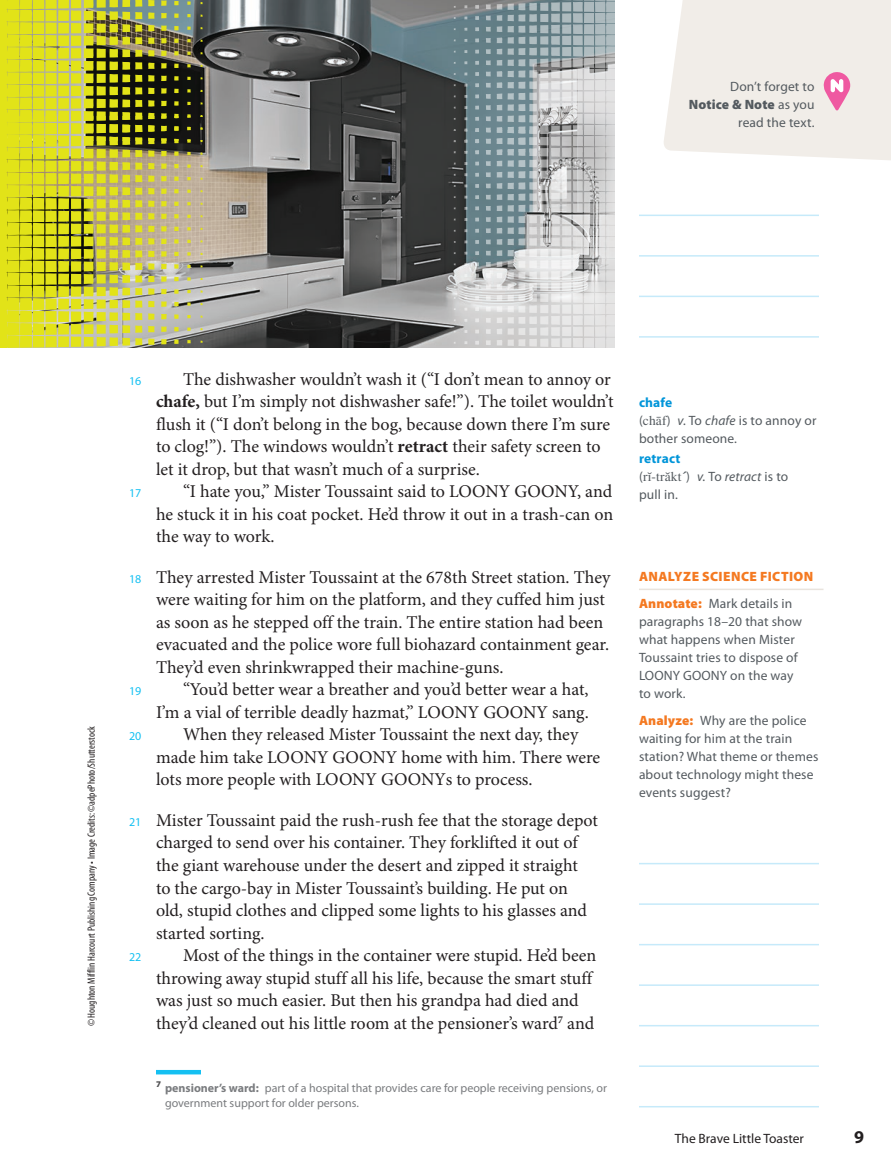
<style>
.page{position:relative;width:891px;height:1175px;background:#fff}
.page>*{position:absolute;margin:0;border:0;box-sizing:border-box;transform-origin:0 0}
.t1{font:18px/22.5px "Minion Pro";letter-spacing:-.005em;color:#231f20}
.t2{font:700 18px "Myriad Pro";color:#231f20}
.t3{font:13.5px/18px "Myriad Pro";letter-spacing:.01em;color:#545a5f}
.t4{font:900 13.5px/27px "Myriad Pro";letter-spacing:.03em;color:#f47921}
.t5{font:italic 13.5px/18px "Myriad Pro";letter-spacing:.01em;color:#545a5f}
.t6{font:13.5px "Myriad Pro";color:#231f20}
.t7{font:12px/15px "Myriad Pro";color:#7a7c7f}
.t8{font:12px "Myriad Pro";color:#15c0f2}
.t9{font:condensed 10.5px "Myriad Pro";color:#231f20}
.s1{font-weight:900}
.s2{font-weight:700}
.s3{font-weight:700;color:#0095d9}
.s4{font-family:"TMS Phonetic"}
.s5{font-style:italic}
.s6{font-weight:700;font-style:normal;color:#0095d9}
.s7{font-style:normal}
.s8{font-family:"TMS Phonetic";font-style:normal}
.s9{font-family:"TMS Bold Phonetic";font-style:normal}
.s10{font-weight:400;color:#545a5f}
.s11{font-weight:900;color:#f47921}
</style>
<div class="page">
<img style="left:203px;top:0;width:251px;height:347px">
<svg style="left:0;top:141px;width:203px;height:206px;background:#c2bf51"></svg>
<svg style="left:0;top:0;width:203px;height:141px;background:#9c9d2e"></svg>
<svg style="left:454px;top:0;width:161px;height:347px;background:#a7b0b3"></svg>
<hr style="left:639px;top:214px;width:180px;height:2px;background:#c6eafa">
<hr style="left:639px;top:255px;width:180px;height:1px;background:#c6eafa">
<hr style="left:639px;top:296px;width:180px;height:1px;background:#c6eafa">
<hr style="left:639px;top:336px;width:180px;height:2px;background:#c6eafa">
<hr style="left:639px;top:862px;width:180px;height:2px;background:#c6eafa">
<hr style="left:639px;top:903px;width:180px;height:1px;background:#c6eafa">
<hr style="left:639px;top:944px;width:180px;height:1px;background:#c6eafa">
<hr style="left:639px;top:984px;width:180px;height:2px;background:#c6eafa">
<hr style="left:639px;top:1024px;width:180px;height:2px;background:#c6eafa">
<hr style="left:639px;top:1065px;width:180px;height:1px;background:#c6eafa">
<hr style="left:639px;top:1106px;width:180px;height:1px;background:#c6eafa">
<div style="left:156px;top:1069px;width:45px;height:5px;background:#15c0f2"></div>
<hr style="left:639px;top:588px;width:185px;height:2px;background:#e9e4de">
<svg style="left:664px;top:0;width:227px;height:160px;background:#f1ebe8"></svg>
<p class="t3" style="left:689px;top:78px;width:127px;text-align:right">Don’t forget to<br><span class="s1">Notice &amp; Note</span> as you read the text.</p>
<p class="t9" style="left:86px;top:1026px;width:302px;rotate:-90deg">© Houghton Mifflin Harcourt Publishing Company • Image Credits: ©adpePhoto/Shutterstock</p>
<p class="t1" style="left:156px;top:368px;width:459px;text-indent:27px">The dishwasher wouldn’t wash it (“I don’t mean to annoy or <span class="s2">chafe,</span> but I’m simply not dishwasher safe!”). The toilet wouldn’t flush it (“I don’t belong in the bog, because down there I’m sure to clog!”). The windows wouldn’t <span class="s2">retract</span> their safety screen to let it drop, but that wasn’t much of a surprise.</p>
<p class="t1" style="left:156px;top:481px;width:459px;text-align:justify;text-indent:27px">“I hate you,” Mister Toussaint said to LOONY GOONY, and he stuck it in his coat pocket. He’d throw it out in a trash-can on the way to work.</p>
<p class="t1" style="left:156px;top:566px;width:456px">They arrested Mister Toussaint at the 678th Street station. They were waiting for him on the platform, and they cuffed him just as soon as he stepped off the train. The entire station had been evacuated and the police wore full biohazard containment gear.<br>They’d even shrinkwrapped their machine-guns.</p>
<p class="t1" style="left:183px;top:679px;width:407px">“You’d better wear a breather and you’d better wear a hat,</p>
<p class="t1" style="left:156px;top:701px;width:434px">I’m a vial of terrible deadly hazmat,” LOONY GOONY sang.</p>
<p class="t1" style="left:183px;top:724px;width:397px">When they released Mister Toussaint the next day, they</p>
<p class="t1" style="left:156px;top:746px;width:446px">made him take LOONY GOONY home with him. There were</p>
<p class="t1" style="left:156px;top:769px;width:378px">lots more people with LOONY GOONYs to process.</p>
<p class="t1" style="left:156px;top:809px;width:444px">Mister Toussaint paid the rush-rush fee that the storage depot charged to send over his container. They forklifted it out of the giant warehouse under the desert and zipped it straight<br>to the cargo-bay in Mister Toussaint’s building. He put on old, stupid clothes and clipped some lights to his glasses and started sorting.</p>
<p class="t1" style="left:156px;top:944px;width:442px;text-indent:27px">Most of the things in the container were stupid. He’d been throwing away stupid stuff all his life, because the smart stuff was just so much easier. But then his grandpa had died and they’d cleaned out his little room at the pensioner’s ward<sup>7</sup> and</p>
<p class="t8" style="left:129px;top:374px;width:14px">16</p>
<p class="t3" style="left:639px;top:394px;width:179px"><span class="s3">chafe<br></span>(<span class="s4">ch∑f</span>) <span class="s5">v.</span> To <span class="s5">chafe</span> is to annoy or bother someone.</p>
<p class="t5" style="left:639px;top:450px;width:151px"><span class="s6">retract<br></span><span class="s7">(</span><span class="s8">r∆-tr√kt</span><span class="s9">´</span><span class="s7">)</span> v. <span class="s7">To</span> retract <span class="s7">is to</span></p>
<p class="t8" style="left:129px;top:487px;width:14px">17</p>
<p class="t3" style="left:639px;top:485px;width:40px">pull in.</p>
<p class="t8" style="left:129px;top:572px;width:14px">18</p>
<p class="t4" style="left:639px;top:563px;width:176px">ANALYZE SCIENCE FICTION<br>Annotate: <span class="s10">Mark details in</span></p>
<p class="t3" style="left:639px;top:613px;width:165px">paragraphs 18–20 that show what happens when Mister<br>Toussaint tries to dispose of<br>LOONY GOONY on the way to work.</p>
<p class="t3" style="left:639px;top:712px;width:181px"><span class="s11">Analyze:</span> Why are the police waiting for him at the train station? What theme or themes about technology might these events suggest?</p>
<p class="t8" style="left:129px;top:685px;width:14px">19</p>
<p class="t8" style="left:129px;top:730px;width:14px">20</p>
<p class="t8" style="left:129px;top:815px;width:14px">21</p>
<p class="t8" style="left:129px;top:950px;width:14px">22</p>
<p class="t7" style="left:165px;top:1081px;width:444px;text-indent:-9px"><sup>7</sup> <span class="s2">pensioner’s ward:</span> part of a hospital that provides care for people receiving pensions, or government support for older persons.</p>
<p class="t6" style="left:675px;top:1131px;width:131px">The Brave Little Toaster</p>
<p class="t2" style="left:854px;top:1127px;width:11px">9</p>
</div>
